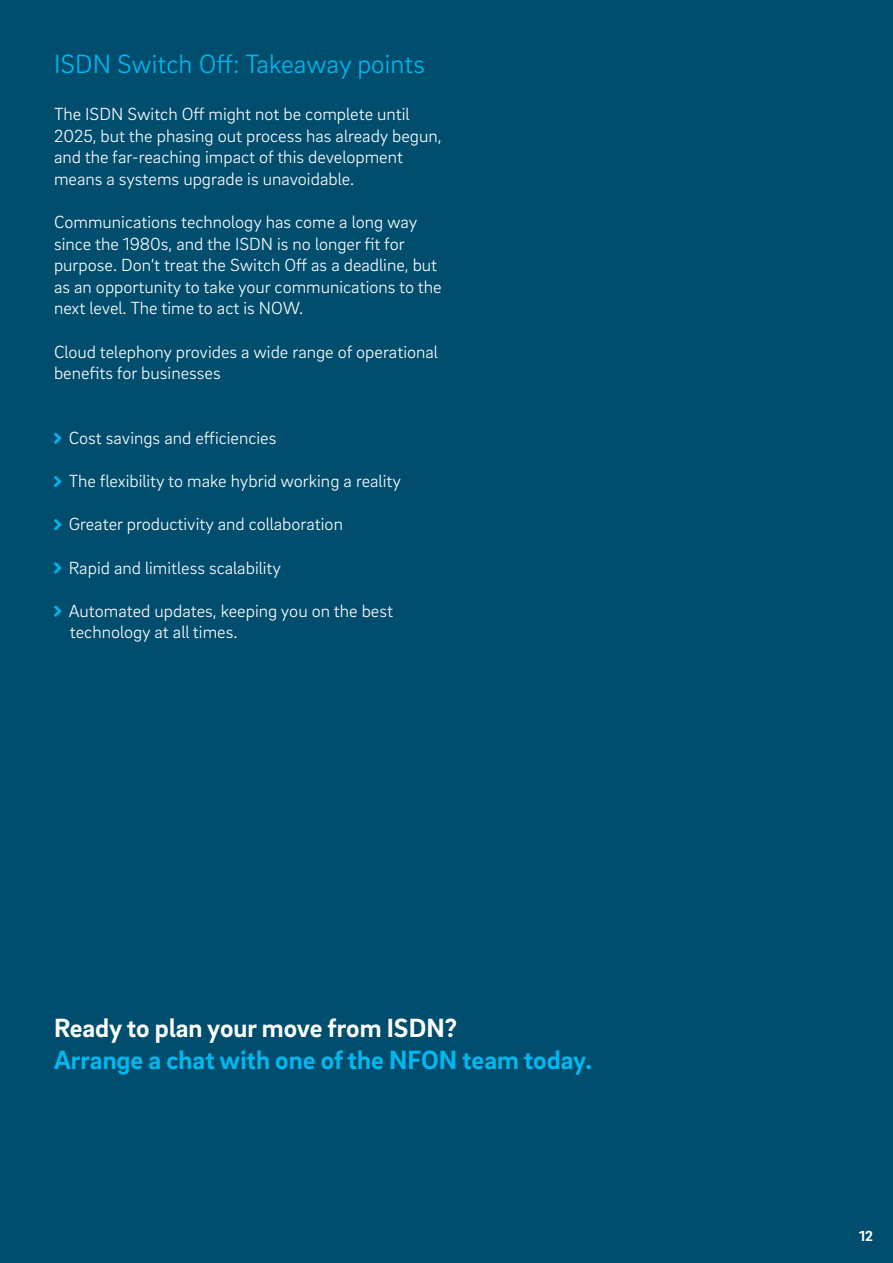
<style>
.page{position:relative;width:893px;height:1263px;background:#004d6d}
.page>*{position:absolute;margin:0;border:0;box-sizing:border-box;transform-origin:0 0}
.t1{font:700 27px "Brix Sans";color:#00b9f1}
.t2{font:300 27px "Brix Sans";color:#00b9f1}
.t3{font:700 27px "Brix Sans";color:#fff}
.t4{font:300 18px/21.6px "Brix Sans";color:#fff}
.t5{font:700 15px "Brix Sans";color:#fff}
</style>
<div class="page">
<svg style="left:54px;top:432px;width:7px;height:12px"></svg>
<svg style="left:54px;top:476px;width:7px;height:11px"></svg>
<svg style="left:54px;top:519px;width:7px;height:11px"></svg>
<svg style="left:54px;top:562px;width:7px;height:12px"></svg>
<svg style="left:54px;top:605px;width:7px;height:12px"></svg>
<h1 class="t2" style="left:54px;top:47px;width:372px">ISDN Switch Off: Takeaway points</h1>
<p class="t4" style="left:54px;top:102px;width:389px">The ISDN Switch Off might not be complete until 2025, but the phasing out process has already begun, and the far-reaching impact of this development means a systems upgrade is unavoidable.</p>
<p class="t4" style="left:54px;top:210px;width:389px">Communications technology has come a long way since the 1980s, and the ISDN is no longer fit for purpose. Don’t treat the Switch Off as a deadline, but as an opportunity to take your communications to the next level. The time to act is NOW.</p>
<p class="t4" style="left:54px;top:340px;width:385px">Cloud telephony provides a wide range of operational benefits for businesses</p>
<p class="t4" style="left:69px;top:426px;width:209px">Cost savings and efficiencies</p>
<p class="t4" style="left:69px;top:470px;width:334px">The flexibility to make hybrid working a reality</p>
<p class="t4" style="left:69px;top:513px;width:276px">Greater productivity and collaboration</p>
<p class="t4" style="left:69px;top:556px;width:214px">Rapid and limitless scalability</p>
<p class="t4" style="left:69px;top:599px;width:326px">Automated updates, keeping you on the best technology at all times.</p>
<h1 class="t3" style="left:54px;top:1010px;width:404px">Ready to plan your move from ISDN?</h1>
<h1 class="t1" style="left:54px;top:1042px;width:540px">Arrange a chat with one of the NFON team today.</h1>
<p class="t5" style="left:859px;top:1226px;width:15px">12</p>
</div>
